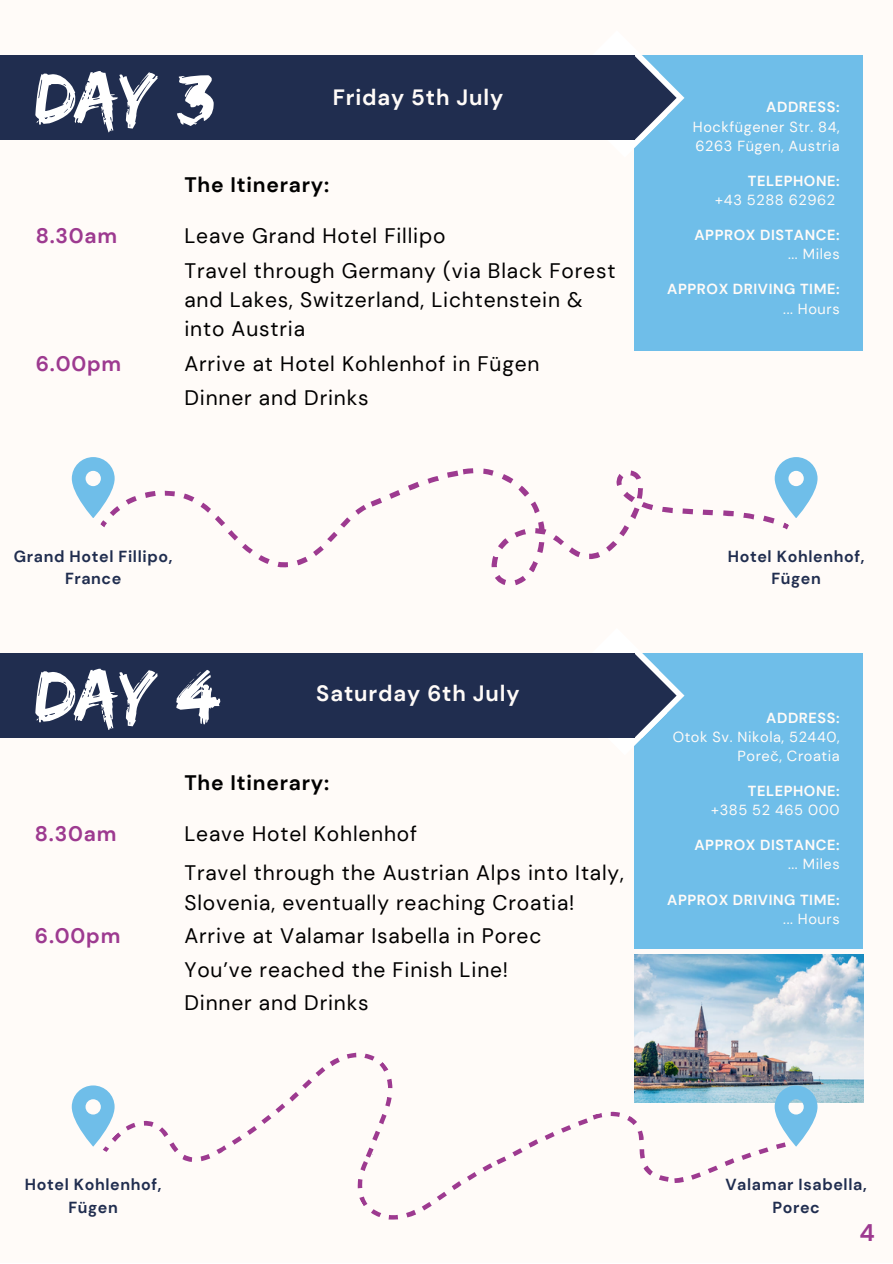
<style>
.page{position:relative;width:893px;height:1264px;background:#fff}
.page>*{position:absolute;margin:0;border:0;box-sizing:border-box;transform-origin:0 0}
.t1{font:73.95px "Edo SZ";color:#fff}
.t2{font:700 24px "DM Sans";color:#9d3a90}
.t3{font:700 22.2px "DM Sans";letter-spacing:.04em;color:#fffbf8}
.t4{font:21px "DM Sans";letter-spacing:.04em;color:#000}
.t5{font:700 21px "DM Sans";letter-spacing:.04em;color:#000}
.t6{font:700 21px "DM Sans";letter-spacing:.04em;color:#9d3a90}
.t7{font:700 16.05px "DM Sans";letter-spacing:.04em;color:#202d4f}
.t8{font:14.55px/19.5px "DM Sans";letter-spacing:.04em;color:#fffbf8}
.t9{font:700 14.55px "DM Sans";letter-spacing:.04em;color:#fffbf8}
</style>
<div class="page">
<div style="left:0;top:0;width:892px;height:1262px;background:#fffbf8"></div>
<div style="left:634px;top:55px;width:229px;height:296px;background:#6fbee9"></div>
<div style="left:0;top:55px;width:634px;height:85px;background:#202d4f"></div>
<svg style="left:634px;top:55px;width:50px;height:94px"></svg>
<svg style="left:72px;top:457px;width:38px;height:71px"></svg>
<svg style="left:110px;top:465px;width:257px;height:103px"></svg>
<div style="left:634px;top:653px;width:229px;height:296px;background:#6fbee9"></div>
<div style="left:0;top:653px;width:634px;height:85px;background:#202d4f"></div>
<svg style="left:634px;top:711px;width:35px;height:35px"></svg>
<svg style="left:458px;top:468px;width:316px;height:243px"></svg>
<svg style="left:774px;top:457px;width:43px;height:73px"></svg>
<svg style="left:370px;top:470px;width:88px;height:37px"></svg>
<svg style="left:114px;top:1052px;width:279px;height:110px"></svg>
<svg style="left:72px;top:1085px;width:42px;height:67px"></svg>
<img style="left:634px;top:954px;width:229px;height:148px">
<svg style="left:343px;top:1085px;width:474px;height:135px"></svg>
<p class="t1" style="left:35px;top:55px;width:181px">DAY 3</p>
<p class="t3" style="left:332px;top:83px;width:172px">Friday 5th July</p>
<p class="t5" style="left:184px;top:171px;width:146px">The Itinerary:</p>
<p class="t6" style="left:36px;top:222px;width:83px">8.30am</p>
<p class="t4" style="left:184px;top:222px;width:262px">Leave Grand Hotel Fillipo</p>
<p class="t4" style="left:184px;top:257px;width:432px">Travel through Germany (via Black Forest</p>
<p class="t4" style="left:184px;top:286px;width:399px">and Lakes, Switzerland, Lichtenstein &amp;</p>
<p class="t4" style="left:184px;top:315px;width:122px">into Austria</p>
<p class="t6" style="left:36px;top:350px;width:87px">6.00pm</p>
<p class="t4" style="left:184px;top:350px;width:356px">Arrive at Hotel Kohlenhof in Fügen</p>
<p class="t4" style="left:184px;top:384px;width:186px">Dinner and Drinks</p>
<p class="t9" style="left:766px;top:98px;width:75px">ADDRESS:</p>
<p class="t8" style="left:692px;top:117px;width:148px">Hockfügener Str. 84,<br>6263 Fügen, Austria</p>
<p class="t9" style="left:747px;top:171px;width:93px">TELEPHONE:</p>
<p class="t8" style="left:714px;top:190px;width:122px">+43 5288 62962</p>
<p class="t9" style="left:694px;top:225px;width:147px">APPROX DISTANCE:</p>
<p class="t8" style="left:788px;top:244px;width:53px">... Miles</p>
<p class="t9" style="left:667px;top:280px;width:174px">APPROX DRIVING TIME:</p>
<p class="t8" style="left:783px;top:299px;width:58px">... Hours</p>
<p class="t7" style="left:14px;top:546px;width:160px">Grand Hotel Fillipo,</p>
<p class="t7" style="left:65px;top:568px;width:58px">France</p>
<p class="t1" style="left:35px;top:652px;width:185px">DAY 4</p>
<p class="t3" style="left:316px;top:679px;width:205px">Saturday 6th July</p>
<p class="t5" style="left:184px;top:768px;width:146px">The Itinerary:</p>
<p class="t6" style="left:35px;top:820px;width:83px">8.30am</p>
<p class="t4" style="left:184px;top:820px;width:234px">Leave Hotel Kohlenhof</p>
<p class="t4" style="left:184px;top:859px;width:441px">Travel through the Austrian Alps into Italy,</p>
<p class="t4" style="left:184px;top:888px;width:391px">Slovenia, eventually reaching Croatia!</p>
<p class="t6" style="left:35px;top:922px;width:87px">6.00pm</p>
<p class="t4" style="left:184px;top:922px;width:358px">Arrive at Valamar Isabella in Porec</p>
<p class="t4" style="left:184px;top:956px;width:325px">You’ve reached the Finish Line!</p>
<p class="t4" style="left:184px;top:989px;width:186px">Dinner and Drinks</p>
<p class="t7" style="left:727px;top:546px;width:138px">Hotel Kohlenhof,</p>
<p class="t7" style="left:771px;top:568px;width:51px">Fügen</p>
<p class="t9" style="left:766px;top:708px;width:75px">ADDRESS:</p>
<p class="t8" style="left:672px;top:727px;width:168px;text-align:right">Otok Sv. Nikola, 52440,<br>Poreč, Croatia</p>
<p class="t9" style="left:747px;top:781px;width:93px">TELEPHONE:</p>
<p class="t8" style="left:710px;top:800px;width:130px">+385 52 465 000</p>
<p class="t9" style="left:694px;top:835px;width:147px">APPROX DISTANCE:</p>
<p class="t8" style="left:788px;top:854px;width:53px">... Miles</p>
<p class="t9" style="left:667px;top:890px;width:174px">APPROX DRIVING TIME:</p>
<p class="t8" style="left:783px;top:909px;width:58px">... Hours</p>
<p class="t7" style="left:25px;top:1174px;width:138px">Hotel Kohlenhof,</p>
<p class="t7" style="left:68px;top:1196px;width:51px">Fügen</p>
<p class="t7" style="left:725px;top:1174px;width:143px">Valamar Isabella,</p>
<p class="t7" style="left:772px;top:1196px;width:49px">Porec</p>
<p class="t2" style="left:859px;top:1217px;width:17px">4</p>
</div>
